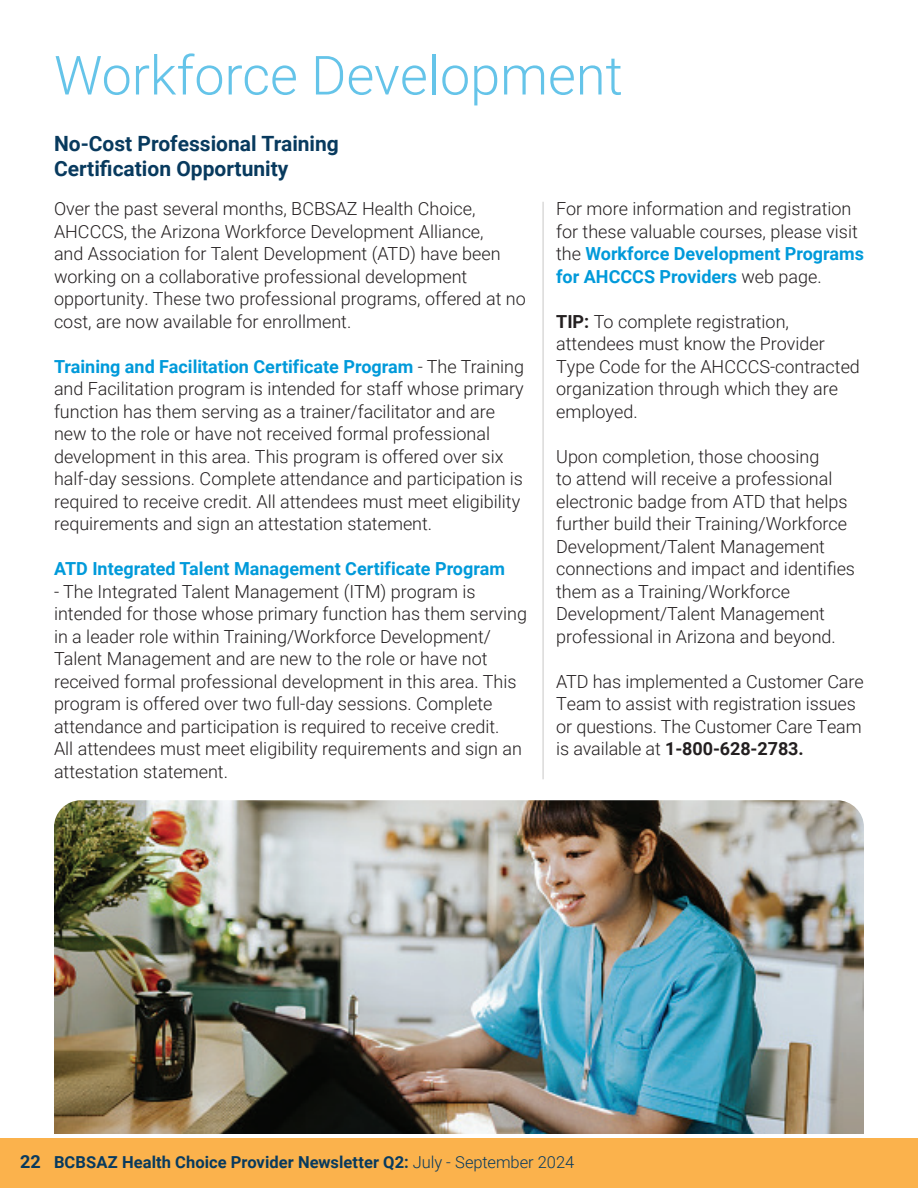
<style>
.page{position:relative;width:918px;height:1188px;background:#fff}
.page>*{position:absolute;margin:0;border:0;box-sizing:border-box;transform-origin:0 0}
.t1{font:300 54px "Roboto";color:#65c4e9}
.t2{font:700 21px/25.5px "Roboto";color:#083a5e}
.t3{font:300 18px/22.5px "Roboto";color:#231f20}
.t4{font:700 18px "Roboto";color:#009ada}
.t5{font:700 16.5px "Roboto";letter-spacing:.005em;color:#083a5e}
.s1{font-weight:700;color:#009ada}
.s2{font-weight:700}
.s3{font-size:18px}
.s4{font-weight:300}
</style>
<div class="page">
<div style="left:0;top:1139px;width:918px;height:49px;background:#fbb24c"></div>
<hr style="left:543px;top:202px;width:1px;height:577px;background:#c8c7c6">
<img style="left:54px;top:800px;width:810px;height:334px">
<h1 class="t1" style="left:54px;top:37px;width:570px">Workforce Development</h1>
<p class="t2" style="left:54px;top:130px;width:286px">No-Cost Professional Training<br>Certification Opportunity</p>
<p class="t3" style="left:54px;top:197px;width:473px">Over the past several months, BCBSAZ Health Choice, AHCCCS, the Arizona Workforce Development Alliance,<br>and Association for Talent Development (ATD) have been working on a collaborative professional development opportunity. These two professional programs, offered at no cost, are now available for enrollment.</p>
<p class="t3" style="left:54px;top:354px;width:472px"><span class="s1">Training and Facilitation Certificate Program</span> - The Training and Facilitation program is intended for staff whose primary function has them serving as a trainer/facilitator and are new to the role or have not received formal professional development in this area. This program is offered over six half-day sessions. Complete attendance and participation is required to receive credit. All attendees must meet eligibility requirements and sign an attestation statement.</p>
<p class="t4" style="left:54px;top:556px;width:452px">ATD Integrated Talent Management Certificate Program</p>
<p class="t3" style="left:54px;top:579px;width:475px">- The Integrated Talent Management (ITM) program is intended for those whose primary function has them serving in a leader role within Training/Workforce Development/ Talent Management and are new to the role or have not received formal professional development in this area. This program is offered over two full-day sessions. Complete attendance and participation is required to receive credit.<br>All attendees must meet eligibility requirements and sign an attestation statement.</p>
<p class="t3" style="left:556px;top:197px;width:309px">For more information and registration for these valuable courses, please visit the <span class="s1">Workforce Development Programs for AHCCCS Providers</span> web page.</p>
<p class="t3" style="left:556px;top:309px;width:305px"><span class="s2">TIP:</span> To complete registration, attendees must know the Provider<br>Type Code for the AHCCCS-contracted organization through which they are employed.</p>
<p class="t3" style="left:556px;top:444px;width:300px">Upon completion, those choosing<br>to attend will receive a professional electronic badge from ATD that helps further build their Training/Workforce Development/Talent Management connections and impact and identifies them as a Training/Workforce Development/Talent Management professional in Arizona and beyond.</p>
<p class="t3" style="left:556px;top:669px;width:309px">ATD has implemented a Customer Care Team to assist with registration issues or questions. The Customer Care Team is available at <span class="s2">1-800-628-2783.</span></p>
<p class="t5" style="left:20px;top:1150px;width:555px"><span class="s3">22</span> BCBSAZ Health Choice Provider Newsletter Q2: <span class="s4">July - September 2024</span></p>
</div>
